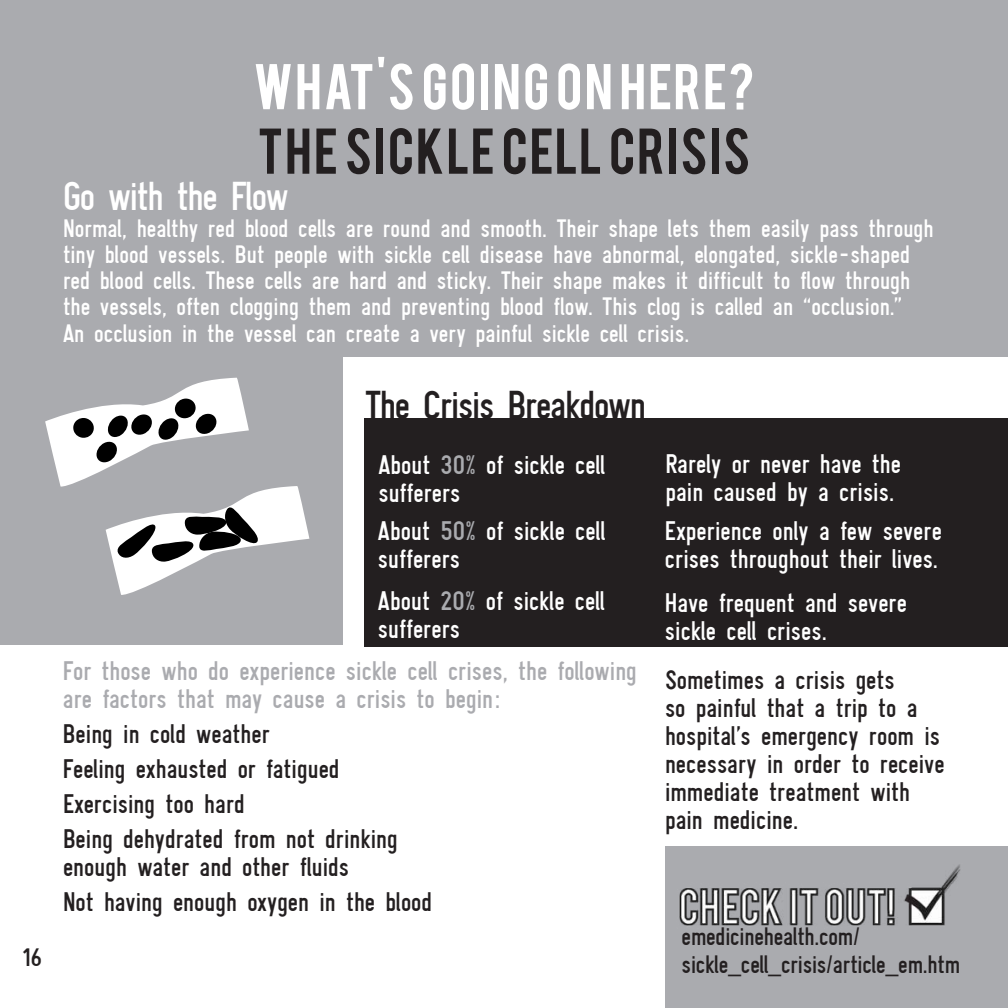
<style>
.page{position:relative;width:1008px;height:1008px;background:#fff}
.page>*{position:absolute;margin:0;border:0;box-sizing:border-box;transform-origin:0 0}
.t1{font:50.75px "Bebas";letter-spacing:.035em;color:#231f20}
.t2{font:50.75px "Bebas";letter-spacing:.04em;color:#fff}
.t3{font:42px "Gliscor Gothic";letter-spacing:-.03em;color:#231f20}
.t4{font:42px "Gliscor Gothic";letter-spacing:-.03em;color:#fff}
.t5{font:28px/28px "Gliscor Gothic";color:#231f20}
.t6{font:28px/28px "Gliscor Gothic";color:#fff}
.t7{font:28px/28px "Gliscor Gothic";color:#aaabaf}
.t8{font:26.25px/26.2px "Gliscor Gothic";color:#fff}
.t9{font:26.25px "Gliscor Gothic";letter-spacing:-.01em;color:#231f20}
.s1{color:#aaabaf}
</style>
<div class="page">
<div style="left:0;top:0;width:1008px;height:357px;background:#aaabaf"></div>
<div style="left:0;top:354px;width:343px;height:290px;background:#aaabaf"></div>
<div style="left:364px;top:419px;width:644px;height:228px;background:#231f20"></div>
<div style="left:665px;top:846px;width:343px;height:162px;background:#aaabaf"></div>
<img style="left:679px;top:864px;width:282px;height:62px">
<svg style="left:45px;top:378px;width:264px;height:217px"></svg>
<h2 class="t2" style="left:253px;top:50px;width:503px">WHAT'S GOING ON HERE?</h2>
<h3 class="t1" style="left:257px;top:114px;width:494px">THE SICKLE CELL CRISIS</h3>
<h4 class="t4" style="left:63px;top:172px;width:227px">Go with the Flow</h4>
<p class="t8" style="left:63px;top:215px;width:872px">Normal, healthy red blood cells are round and smooth. Their shape lets them easily pass through tiny blood vessels. But people with sickle cell disease have abnormal, elongated, sickle-shaped red blood cells. These cells are hard and sticky. Their shape makes it difficult to flow through the vessels, often clogging them and preventing blood flow. This clog is called an “occlusion.”<br>An occlusion in the vessel can create a very painful sickle cell crisis.</p>
<h4 class="t3" style="left:365px;top:380px;width:282px">The Crisis Breakdown</h4>
<p class="t6" style="left:378px;top:451px;width:229px">About <span class="s1">30%</span> of sickle cell sufferers</p>
<p class="t6" style="left:665px;top:449px;width:237px">Rarely or never have the pain caused by a crisis.</p>
<p class="t6" style="left:378px;top:517px;width:229px">About <span class="s1">50%</span> of sickle cell sufferers</p>
<p class="t6" style="left:665px;top:517px;width:279px">Experience only a few severe crises throughout their lives.</p>
<p class="t6" style="left:378px;top:587px;width:229px">About <span class="s1">20%</span> of sickle cell sufferers</p>
<p class="t6" style="left:665px;top:589px;width:244px">Have frequent and severe sickle cell crises.</p>
<p class="t7" style="left:63px;top:657px;width:575px">For those who do experience sickle cell crises, the following are factors that may cause a crisis to begin:</p>
<p class="t5" style="left:63px;top:720px;width:208px">Being in cold weather</p>
<p class="t5" style="left:63px;top:755px;width:278px">Feeling exhausted or fatigued</p>
<p class="t5" style="left:63px;top:790px;width:183px">Exercising too hard</p>
<p class="t5" style="left:63px;top:825px;width:336px">Being dehydrated from not drinking enough water and other fluids</p>
<p class="t5" style="left:63px;top:888px;width:371px">Not having enough oxygen in the blood</p>
<p class="t5" style="left:665px;top:666px;width:281px">Sometimes a crisis gets<br>so painful that a trip to a hospital’s emergency room is necessary in order to receive immediate treatment with pain medicine.</p>
<p class="t9" style="left:682px;top:921px;width:180px">emedicinehealth.com/</p>
<p class="t9" style="left:21px;top:942px;width:23px">16</p>
<p class="t9" style="left:682px;top:949px;width:280px">sickle_cell_crisis/article_em.htm</p>
</div>
